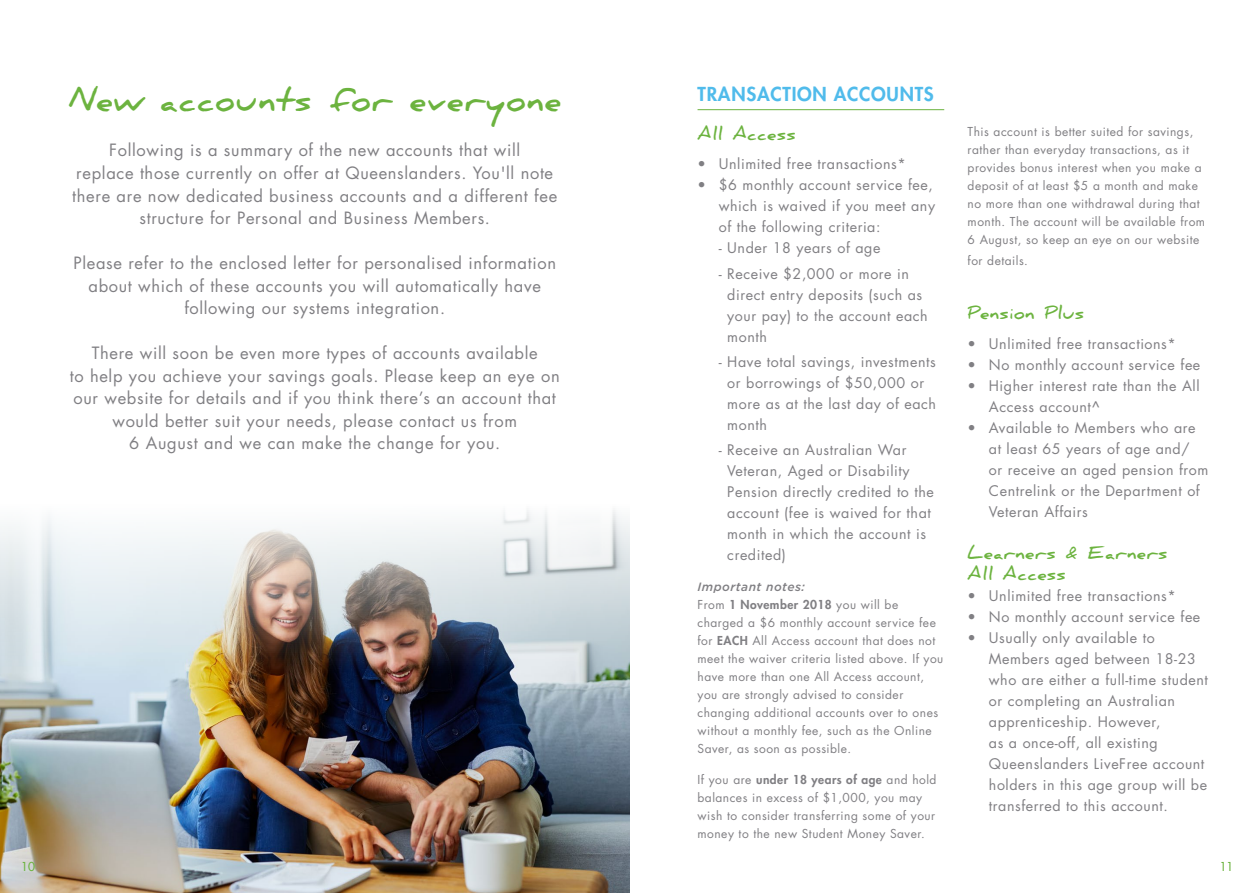
<style>
.page{position:relative;width:1259px;height:893px;background:#fff}
.page>*{position:absolute;margin:0;border:0;box-sizing:border-box;transform-origin:0 0}
.t1{font:700 31.5px "Daniel";letter-spacing:.04em;color:#6cb33f}
.t2{font:800 18.75px "Futura Std";letter-spacing:.04em;color:#50bbeb}
.t3{font:700 17.25px/21px "Daniel";letter-spacing:.04em;color:#6cb33f}
.t4{font:16.5px/22.5px "Futura Std";letter-spacing:.04em;color:#807f83;text-align:center}
.t5{font:14.25px/21px "Futura Std";letter-spacing:.04em;color:#807f83}
.t6{font:12px/18px "Futura Std";letter-spacing:.04em;color:#807f83}
.t7{font:italic 500 12px "Gotham";letter-spacing:.04em;color:#807f83}
.t8{font:500 12px "Futura Std";color:#6cb33f}
.s1{font-weight:800}
</style>
<div class="page">
<img style="left:0;top:510px;width:629px;height:383px">
<hr style="left:697px;top:109px;width:247px;height:1px;background:#6cb33f">
<h1 class="t1" style="left:69px;top:82px;width:494px">New accounts for everyone</h1>
<p class="t4" style="left:72px;top:139px;width:486px">Following is a summary of the new accounts that will<br>replace those currently on offer at Queenslanders. You'll note there are now dedicated business accounts and a different fee structure for Personal and Business Members.</p>
<p class="t4" style="left:73px;top:252px;width:484px">Please refer to the enclosed letter for personalised information about which of these accounts you will automatically have following our systems integration.</p>
<p class="t4" style="left:70px;top:342px;width:491px">There will soon be even more types of accounts available<br>to help you achieve your savings goals. Please keep an eye on our website for details and if you think there’s an account that would better suit your needs, please contact us from<br>6 August and we can make the change for you.</p>
<h2 class="t2" style="left:697px;top:82px;width:238px">TRANSACTION ACCOUNTS</h2>
<p class="t3" style="left:697px;top:123px;width:100px">All Access</p>
<p class="t5" style="left:697px;top:154px;width:210px">• Unlimited free transactions*</p>
<p class="t5" style="left:719px;top:175px;width:218px;text-indent:-21px">• $6 monthly account service fee, which is waived if you meet any of the following criteria:</p>
<p class="t5" style="left:719px;top:238px;width:163px">- Under 18 years of age</p>
<p class="t5" style="left:727px;top:263px;width:202px;text-indent:-8px">- Receive $2,000 or more in direct entry deposits (such as your pay) to the account each month</p>
<p class="t5" style="left:727px;top:351px;width:210px;text-indent:-8px">- Have total savings, investments or borrowings of $50,000 or more as at the last day of each month</p>
<p class="t5" style="left:727px;top:439px;width:208px;text-indent:-8px">- Receive an Australian War<br>Veteran, Aged or Disability<br>Pension directly credited to the account (fee is waived for that month in which the account is credited)</p>
<p class="t7" style="left:697px;top:579px;width:109px">Important notes:</p>
<p class="t6" style="left:697px;top:596px;width:247px">From <span class="s1">1 November 2018</span> you will be charged a $6 monthly account service fee for <span class="s1">EACH</span> All Access account that does not meet the waiver criteria listed above. If you have more than one All Access account, you are strongly advised to consider changing additional accounts over to ones without a monthly fee, such as the Online Saver, as soon as possible.</p>
<p class="t6" style="left:697px;top:770px;width:240px">If you are <span class="s1">under 18 years of age</span> and hold balances in excess of $1,000, you may wish to consider transferring some of your money to the new Student Money Saver.</p>
<p class="t6" style="left:967px;top:122px;width:239px">This account is better suited for savings, rather than everyday transactions, as it provides bonus interest when you make a deposit of at least $5 a month and make no more than one withdrawal during that month. The account will be available from 6 August, so keep an eye on our website</p>
<p class="t6" style="left:967px;top:251px;width:62px">for details.</p>
<p class="t3" style="left:967px;top:303px;width:118px">Pension Plus</p>
<p class="t5" style="left:967px;top:333px;width:210px">• Unlimited free transactions*</p>
<p class="t5" style="left:967px;top:354px;width:234px">• No monthly account service fee</p>
<p class="t5" style="left:989px;top:375px;width:212px;text-indent:-21px">• Higher interest rate than the All<br>Access account^</p>
<p class="t5" style="left:989px;top:417px;width:221px;text-indent:-21px">• Available to Members who are at least 65 years of age and/<br>or receive an aged pension from<br>Centrelink or the Department of<br>Veteran Affairs</p>
<p class="t3" style="left:967px;top:542px;width:201px">Learners &amp; Earners<br>All Access</p>
<p class="t5" style="left:967px;top:585px;width:210px">• Unlimited free transactions*</p>
<p class="t5" style="left:967px;top:606px;width:234px">• No monthly account service fee</p>
<p class="t5" style="left:989px;top:627px;width:221px;text-indent:-21px">• Usually only available to<br>Members aged between 18-23 who are either a full-time student or completing an Australian apprenticeship. However,<br>as a once-off, all existing<br>Queenslanders LiveFree account holders in this age group will be transferred to this account.</p>
<p class="t8" style="left:21px;top:859px;width:15px">10</p>
<p class="t8" style="left:1219px;top:859px;width:15px">11</p>
</div>
